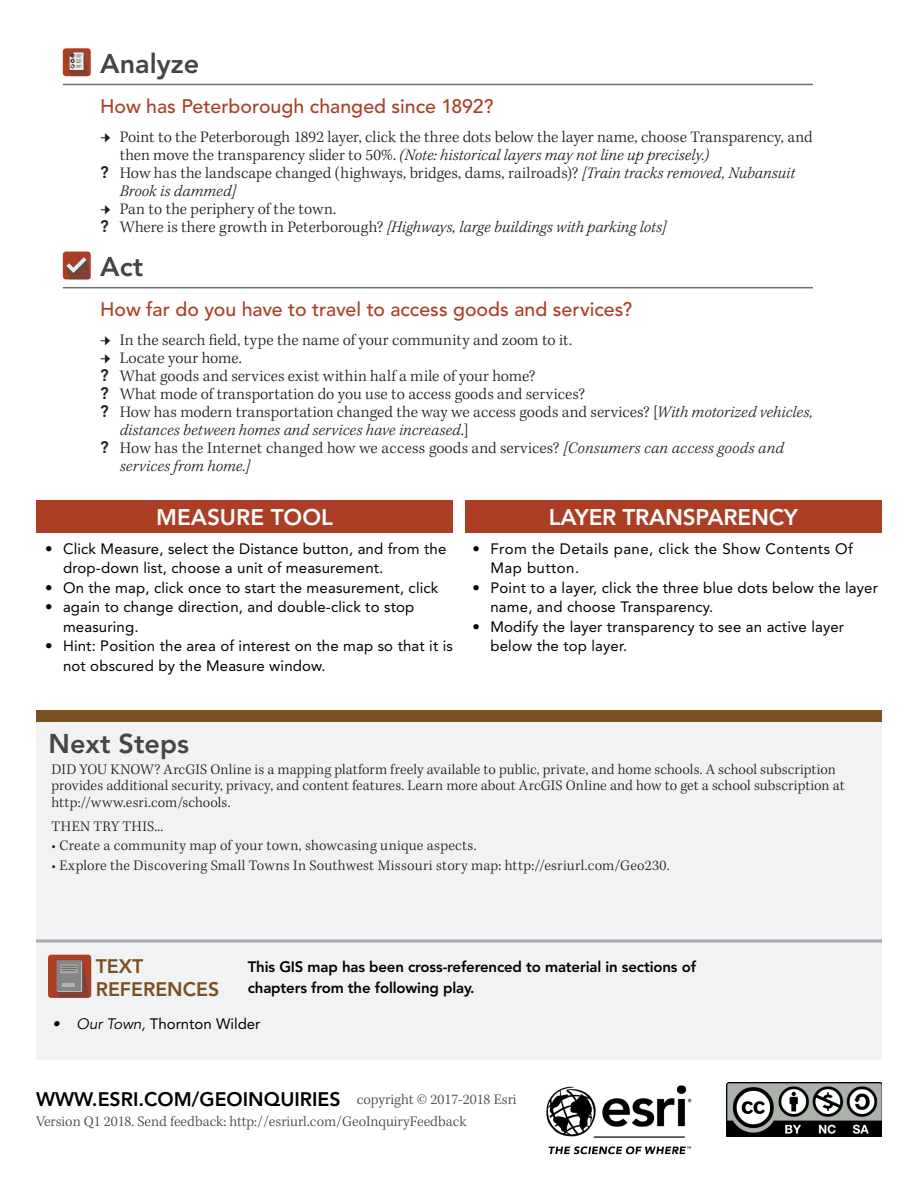
<style>
.page{position:relative;width:918px;height:1188px;background:#fff}
.page>*{position:absolute;margin:0;border:0;box-sizing:border-box;transform-origin:0 0}
.Content_Head{font:800 27px "Avenir LT Std";color:#454548}
.Next_Steps{font:800 27px "Avenir LT Std";color:#454548}
.t1{font:800 22.5px "Avenir LT Std";letter-spacing:-.01em;color:#fff}
.Content_Subhead{font:500 19.5px "Avenir LT Std";color:#ab3e24}
.t2{font:800 19.5px "Avenir LT Std";color:#000}
.t3{font:800 19.5px/23.4px "Avenir LT Std";color:#7b501f}
.t4{font:300 16.5px/18px "Kepler Std";letter-spacing:.005em;color:#231f20}
.t5{font:italic 300 16.5px/18px "Kepler Std";letter-spacing:.005em;color:#231f20}
.t6{font:15px/19.5px "Avenir LT Std";letter-spacing:.01em;color:#000}
.Kepler_bullet_pp{font:300 15px/16.5px "Kepler Std";letter-spacing:.01em;color:#231f20}
.Content_Head-2{font:300 15px "Kepler Std";color:#454548}
.Content_Head-3{font:800 15px/21px "Avenir LT Std";letter-spacing:-.01em;color:#000}
.t7{font:15px/19.5px "Avenir LT Std";letter-spacing:.03em;color:#000}
.s1{font-style:italic}
.s2{font-family:"Avenir LT Std";font-weight:800}
.s3{font-family:"Avenir LT Std";font-weight:800;font-style:normal}
.s4{font-style:normal}
</style>
<div class="page">
<hr style="left:63px;top:84px;width:750px;height:1px;background:#6d6f70">
<hr style="left:63px;top:287px;width:750px;height:1px;background:#6d6f70">
<div style="left:36px;top:710px;width:846px;height:350px;background:#f1f2f3"></div>
<div style="left:36px;top:710px;width:846px;height:12px;background:#7b501f"></div>
<img style="left:546px;top:1085px;width:146px;height:70px">
<img style="left:726px;top:1082px;width:156px;height:55px">
<div style="left:465px;top:500px;width:417px;height:32px;background:#ab3e24"></div>
<div style="left:36px;top:500px;width:417px;height:32px;background:#ab3e24"></div>
<div style="left:48px;top:955px;width:43px;height:43px;background:#ab3e24;border-radius:3px"></div>
<hr style="left:81px;top:960px;width:1px;height:31px;background:#383b3d">
<div style="left:56px;top:960px;width:25px;height:31px;background:#8a7a77"></div>
<svg style="left:56px;top:961px;width:33px;height:37px"></svg>
<hr style="left:36px;top:940px;width:846px;height:3px;background:#a8a9ad">
<div style="left:63px;top:48px;width:28px;height:28px;background:#ab3e24;border-radius:3px"></div>
<div style="left:63px;top:252px;width:28px;height:27px;background:#ab3e24;border-radius:3px"></div>
<svg style="left:69px;top:52px;width:20px;height:24px"></svg>
<svg style="left:66px;top:257px;width:25px;height:22px"></svg>
<p class="Content_Head" style="left:100px;top:48px;width:101px">Analyze</p>
<p class="Content_Subhead" style="left:100px;top:95px;width:395px">How has Peterborough changed since 1892?</p>
<p class="t4" style="left:120px;top:129px;width:694px">Point to the Peterborough 1892 layer, click the three dots below the layer name, choose Transparency, and then move the transparency slider to 50%. <span class="s1">(Note: historical layers may not line up precisely.)</span></p>
<p class="t4" style="left:120px;top:165px;width:677px;text-indent:-20px"><span class="s2">?</span> How has the landscape changed (highways, bridges, dams, railroads)? <span class="s1">[Train tracks removed, Nubansuit<br>Brook is dammed]</span></p>
<p class="t4" style="left:120px;top:201px;width:218px">Pan to the periphery of the town.</p>
<p class="t5" style="left:100px;top:219px;width:568px"><span class="s3">?</span> <span class="s4">Where is there growth in Peterborough?</span> [Highways, large buildings with parking lots]</p>
<p class="Content_Head" style="left:100px;top:251px;width:45px">Act</p>
<p class="Content_Subhead" style="left:100px;top:298px;width:533px">How far do you have to travel to access goods and services?</p>
<p class="t4" style="left:120px;top:331px;width:454px">In the search field, type the name of your community and zoom to it.</p>
<p class="t4" style="left:120px;top:349px;width:124px">Locate your home.</p>
<p class="t4" style="left:100px;top:367px;width:437px"><span class="s2">?</span> What goods and services exist within half a mile of your home?</p>
<p class="t4" style="left:100px;top:385px;width:486px"><span class="s2">?</span> What mode of transportation do you use to access goods and services?</p>
<p class="t5" style="left:120px;top:403px;width:695px;text-indent:-19px"><span class="s3">?</span> <span class="s4">How has modern transportation changed the way we access goods and services? [</span>With motorized vehicles, distances between homes and services have increased.<span class="s4">]</span></p>
<p class="t4" style="left:120px;top:439px;width:666px;text-indent:-19px"><span class="s2">?</span> How has the Internet changed how we access goods and services? <span class="s1">[Consumers can access goods and services from home.]</span></p>
<p class="t1" style="left:156px;top:504px;width:178px">MEASURE TOOL</p>
<p class="t1" style="left:549px;top:504px;width:251px">LAYER TRANSPARENCY</p>
<p class="t6" style="left:63px;top:539px;width:385px;text-indent:-18px">• Click Measure, select the Distance button, and from the drop-down list, choose a unit of measurement.</p>
<p class="t6" style="left:45px;top:578px;width:395px">• On the map, click once to start the measurement, click</p>
<p class="t6" style="left:63px;top:597px;width:353px;text-indent:-18px">• again to change direction, and double-click to stop measuring.</p>
<p class="t6" style="left:63px;top:636px;width:391px;text-indent:-18px">• Hint: Position the area of interest on the map so that it is not obscured by the Measure window.</p>
<p class="t7" style="left:490px;top:539px;width:364px;text-indent:-18px">• From the Details pane, click the Show Contents Of<br>Map button.</p>
<p class="t6" style="left:490px;top:578px;width:389px;text-indent:-18px">• Point to a layer, click the three blue dots below the layer name, and choose Transparency.</p>
<p class="t6" style="left:490px;top:617px;width:355px;text-indent:-18px">• Modify the layer transparency to see an active layer below the top layer.</p>
<p class="Next_Steps" style="left:49px;top:728px;width:142px">Next Steps</p>
<p class="Kepler_bullet_pp" style="left:52px;top:761px;width:795px">DID YOU KNOW? ArcGIS Online is a mapping platform freely available to public, private, and home schools. A school subscription provides additional security, privacy, and content features. Learn more about ArcGIS Online and how to get a school subscription at http://www.esri.com/schools.</p>
<p class="Kepler_bullet_pp" style="left:52px;top:818px;width:113px">THEN TRY THIS...</p>
<p class="Kepler_bullet_pp" style="left:52px;top:838px;width:426px">• Create a community map of your town, showcasing unique aspects.</p>
<p class="Kepler_bullet_pp" style="left:52px;top:857px;width:619px">• Explore the Discovering Small Towns In Southwest Missouri story map: http://esriurl.com/Geo230.</p>
<p class="t3" style="left:96px;top:954px;width:125px">TEXT<br>REFERENCES</p>
<p class="t6" style="left:52px;top:1014px;width:209px"><span class="s1">• Our Town,</span> Thornton Wilder</p>
<p class="Content_Head-3" style="left:248px;top:957px;width:450px">This GIS map has been cross-referenced to material in sections of chapters from the following play.</p>
<p class="t2" style="left:36px;top:1088px;width:306px">WWW.ESRI.COM/GEOINQUIRIES</p>
<p class="Content_Head-2" style="left:36px;top:1113px;width:432px">Version Q1 2018. Send feedback: http://esriurl.com/GeoInquiryFeedback</p>
<p class="Content_Head-2" style="left:357px;top:1091px;width:161px">copyright © 2017-2018 Esri</p>
</div>
